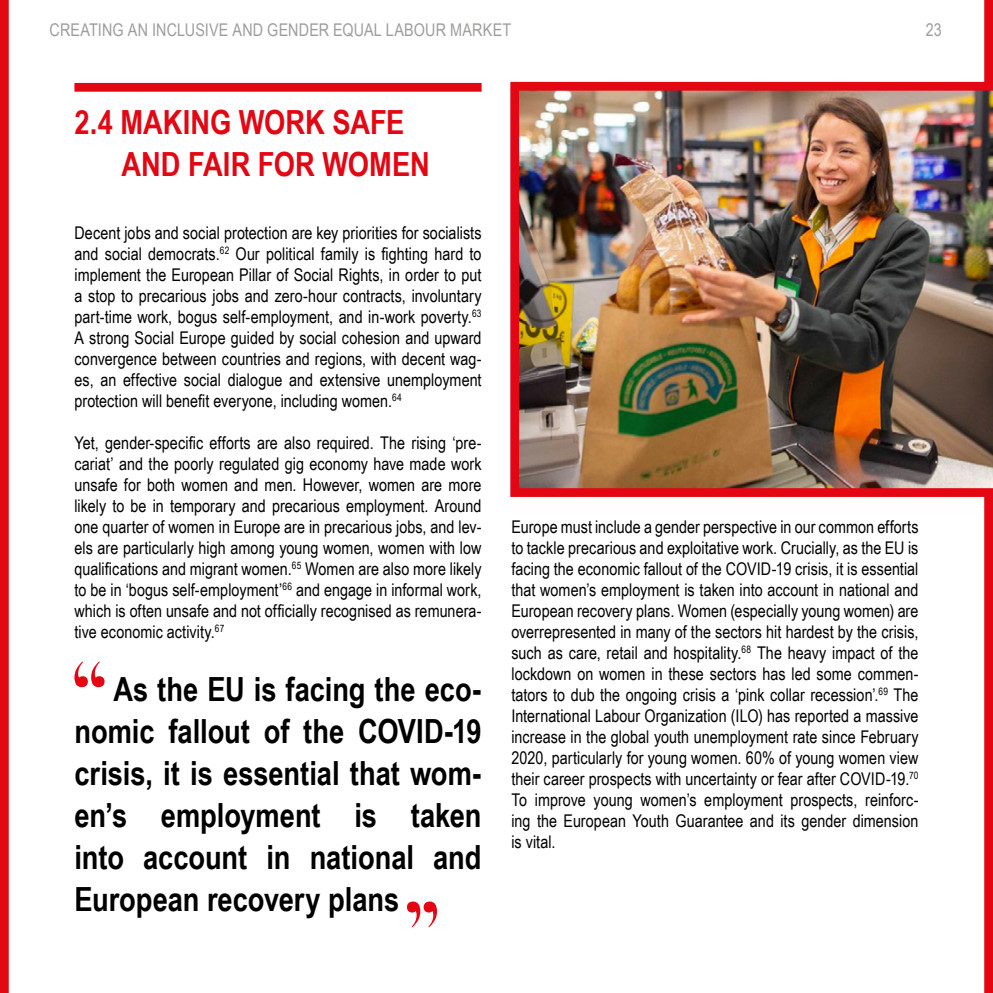
<style>
.page{position:relative;width:993px;height:993px;background:#fff}
.page>*{position:absolute;margin:0;border:0;box-sizing:border-box;transform-origin:0 0}
.t1{font:700 33.25px/42px "Arial Narrow";letter-spacing:-.005em;color:#000;text-align:justify}
.t2{font:700 33.25px/42px "Arial Narrow";color:#e30613}
.t3{font:17.5px/21px "Arial Narrow";color:#000;text-align:justify}
.t4{font:17.5px "Arial Narrow";letter-spacing:.01em;color:#9d9d9c}
</style>
<div class="page">
<div style="left:983px;top:0;width:9px;height:992px;background:#e30613"></div>
<div style="left:0;top:0;width:9px;height:992px;background:#e30613"></div>
<div style="left:74px;top:83px;width:407px;height:9px;background:#e30613"></div>
<svg style="left:74px;top:661px;width:30px;height:26px"></svg>
<svg style="left:407px;top:901px;width:30px;height:25px"></svg>
<img style="left:510px;top:77px;width:482px;height:424px">
<p class="t4" style="left:50px;top:17px;width:463px">CREATING AN INCLUSIVE AND GENDER EQUAL LABOUR MARKET</p>
<p class="t4" style="left:925px;top:17px;width:18px">23</p>
<h1 class="t2" style="left:122px;top:99px;width:309px;text-indent:-47px">2.4 MAKING WORK SAFE<br>AND FAIR FOR WOMEN</h1>
<p class="t3" style="left:74px;top:221px;width:408px">Decent jobs and social protection are key priorities for socialists and social democrats.<sup>62</sup> Our political family is fighting hard to implement the European Pillar of Social Rights, in order to put a stop to precarious jobs and zero-hour contracts, involuntary part-time work, bogus self-employment, and in-work poverty.<sup>63<br></sup>A strong Social Europe guided by social cohesion and upward convergence between countries and regions, with decent wag&shy;es, an effective social dialogue and extensive unemployment protection will benefit everyone, including women.<sup>64</sup></p>
<p class="t3" style="left:74px;top:431px;width:408px">Yet, gender-specific efforts are also required. The rising ‘pre&shy;cariat’ and the poorly regulated gig economy have made work unsafe for both women and men. However, women are more likely to be in temporary and precarious employment. Around one quarter of women in Europe are in precarious jobs, and lev&shy;els are particularly high among young women, women with low qualifications and migrant women.<sup>65</sup> Women are also more likely to be in ‘bogus self-employment’<sup>66</sup> and engage in informal work, which is often unsafe and not officially recognised as remunera&shy;tive economic activity.<sup>67</sup></p>
<h1 class="t1" style="left:74px;top:666px;width:408px;text-indent:39px">As the EU is facing the eco&shy;nomic fallout of the COVID-19 crisis, it is essential that wom&shy;en’s employment is taken into account in national and European recovery plans</h1>
<p class="t3" style="left:511px;top:515px;width:408px">Europe must include a gender perspective in our common efforts to tackle precarious and exploitative work. Crucially, as the EU is facing the economic fallout of the COVID-19 crisis, it is essential that women’s employment is taken into account in national and European recovery plans. Women (especially young women) are overrepresented in many of the sectors hit hardest by the crisis, such as care, retail and hospitality.<sup>68</sup> The heavy impact of the lockdown on women in these sectors has led some commen&shy;tators to dub the ongoing crisis a ‘pink collar recession’.<sup>69</sup> The International Labour Organization (ILO) has reported a massive increase in the global youth unemployment rate since February 2020, particularly for young women. 60% of young women view their career prospects with uncertainty or fear after COVID-19.<sup>70<br></sup>To improve young women’s employment prospects, reinforc&shy;ing the European Youth Guarantee and its gender dimension is vital.</p>
</div>
